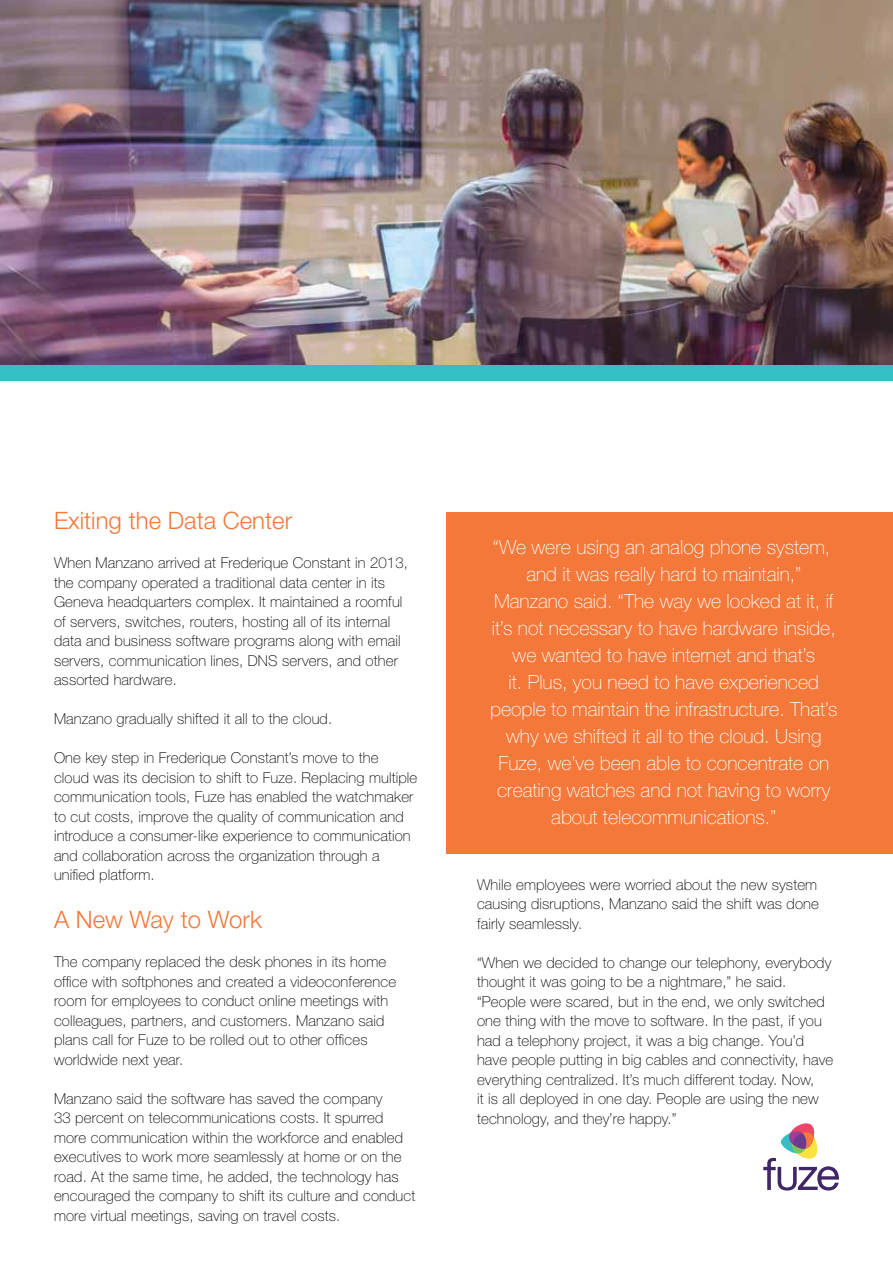
<style>
.page{position:relative;width:893px;height:1263px;background:#fff}
.page>*{position:absolute;margin:0;border:0;box-sizing:border-box;transform-origin:0 0}
.t1{font:300 24px "Helvetica Neue LT Std";color:#f47839}
.t2{font:100 19.5px/27px "Helvetica Neue LT Std";color:#fff;text-align:center}
.t3{font:100 15px/19.5px "Helvetica Neue LT Std";letter-spacing:.01em;color:#000}
</style>
<div class="page">
<img style="left:1px;top:0;width:892px;height:365px">
<img style="left:0;top:0;width:1px;height:372px">
<div style="left:446px;top:512px;width:447px;height:341px;background:#f47839"></div>
<svg style="left:763px;top:1123px;width:76px;height:67px"></svg>
<div style="left:0;top:365px;width:893px;height:16px;background:#33bfc3"></div>
<h1 class="t1" style="left:54px;top:506px;width:240px">Exiting the Data Center</h1>
<p class="t3" style="left:54px;top:553px;width:356px">When Manzano arrived at Frederique Constant in 2013, the company operated a traditional data center in its Geneva headquarters complex. It maintained a roomful of servers, switches, routers, hosting all of its internal data and business software programs along with email servers, communication lines, DNS servers, and other assorted hardware.</p>
<p class="t3" style="left:54px;top:709px;width:280px">Manzano gradually shifted it all to the cloud.</p>
<p class="t3" style="left:54px;top:748px;width:365px">One key step in Frederique Constant’s move to the<br>cloud was its decision to shift to Fuze. Replacing multiple communication tools, Fuze has enabled the watchmaker to cut costs, improve the quality of communication and introduce a consumer-like experience to communication and collaboration across the organization through a unified platform.</p>
<h1 class="t1" style="left:54px;top:905px;width:210px">A New Way to Work</h1>
<p class="t3" style="left:54px;top:952px;width:344px">The company replaced the desk phones in its home office with softphones and created a videoconference room for employees to conduct online meetings with colleagues, partners, and customers. Manzano said plans call for Fuze to be rolled out to other offices worldwide next year.</p>
<p class="t3" style="left:54px;top:1089px;width:363px">Manzano said the software has saved the company<br>33 percent on telecommunications costs. It spurred more communication within the workforce and enabled executives to work more seamlessly at home or on the road. At the same time, he added, the technology has encouraged the company to shift its culture and conduct more virtual meetings, saving on travel costs.</p>
<p class="t2" style="left:490px;top:533px;width:349px">“We were using an analog phone system, and it was really hard to maintain,” Manzano said. “The way we looked at it, if it’s not necessary to have hardware inside, we wanted to have internet and that’s<br>it. Plus, you need to have experienced people to maintain the infrastructure. That’s why we shifted it all to the cloud. Using Fuze, we’ve been able to concentrate on creating watches and not having to worry about telecommunications.”</p>
<p class="t3" style="left:477px;top:875px;width:343px;text-align:justify">While employees were worried about the new system causing disruptions, Manzano said the shift was done fairly seamlessly.</p>
<p class="t3" style="left:477px;top:953px;width:358px">“When we decided to change our telephony, everybody thought it was going to be a nightmare,” he said. “People were scared, but in the end, we only switched one thing with the move to software. In the past, if you had a telephony project, it was a big change. You’d have people putting in big cables and connectivity, have everything centralized. It’s much different today. Now,<br>it is all deployed in one day. People are using the new technology, and they’re happy.”</p>
</div>
